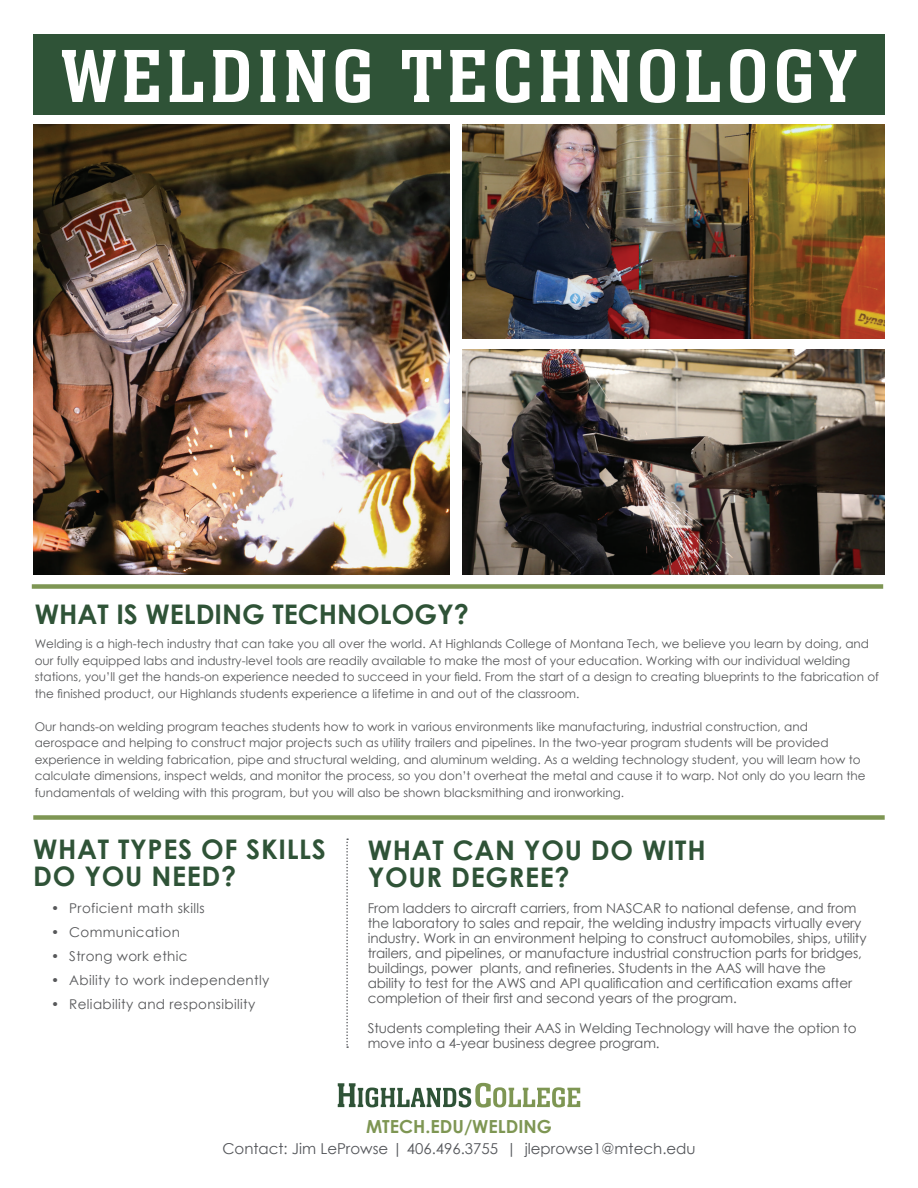
<style>
.page{position:relative;width:918px;height:1188px;background:#fff}
.page>*{position:absolute;margin:0;border:0;box-sizing:border-box;transform-origin:0 0}
.t1{font:700 27px/27px "Century Gothic";letter-spacing:.025em;color:#2f5337}
.t2{font:700 27px "Century Gothic";color:#2f5337}
.t3{font:700 18px "Century Gothic";color:#7e9653}
.t4{font:15px "Century Gothic";color:#54565a}
.t5{font:13.5px/15px "Century Gothic";letter-spacing:-.01em;color:#57585a}
.t6{font:13.5px "Century Gothic";letter-spacing:.025em;color:#57585a}
.t7{font:12px/16.5px "Century Gothic";color:#57585a}
</style>
<div class="page">
<div style="left:33px;top:35px;width:852px;height:80px;background:#2f5337"></div>
<img style="left:33px;top:124px;width:417px;height:450px">
<div style="left:33px;top:815px;width:852px;height:5px;background:#7e9653"></div>
<img style="left:463px;top:124px;width:422px;height:214px">
<img style="left:463px;top:349px;width:422px;height:225px">
<svg style="left:346px;top:838px;width:2px;height:210px"></svg>
<div style="left:32px;top:584px;width:851px;height:5px;background:#7e9653"></div>
<svg style="left:338px;top:1083px;width:242px;height:25px"></svg>
<svg style="left:62px;top:49px;width:794px;height:54px"></svg>
<h1 class="t2" style="left:35px;top:597px;width:436px">WHAT IS WELDING TECHNOLOGY?</h1>
<p class="t7" style="left:35px;top:635px;width:846px">Welding is a high-tech industry that can take you all over the world. At Highlands College of Montana Tech, we believe you learn by doing, and our fully equipped labs and industry-level tools are readily available to make the most of your education. Working with our individual welding stations, you’ll get the hands-on experience needed to succeed in your field. From the start of a design to creating blueprints to the fabrication of the finished product, our Highlands students experience a lifetime in and out of the classroom.</p>
<p class="t7" style="left:35px;top:718px;width:832px">Our hands-on welding program teaches students how to work in various environments like manufacturing, industrial construction, and aerospace and helping to construct major projects such as utility trailers and pipelines. In the two-year program students will be provided experience in welding fabrication, pipe and structural welding, and aluminum welding. As a welding technology student, you will learn how to calculate dimensions, inspect welds, and monitor the process, so you don’t overheat the metal and cause it to warp. Not only do you learn the fundamentals of welding with this program, but you will also be shown blacksmithing and ironworking.</p>
<h1 class="t1" style="left:33px;top:835px;width:294px">WHAT TYPES OF SKILLS<br>DO YOU NEED?</h1>
<p class="t6" style="left:51px;top:898px;width:155px">• Proficient math skills</p>
<p class="t6" style="left:51px;top:922px;width:130px">• Communication</p>
<p class="t6" style="left:51px;top:946px;width:138px">• Strong work ethic</p>
<p class="t6" style="left:51px;top:970px;width:220px">• Ability to work independently</p>
<p class="t6" style="left:51px;top:994px;width:206px">• Reliability and responsibility</p>
<h1 class="t1" style="left:368px;top:836px;width:339px">WHAT CAN YOU DO WITH<br>YOUR DEGREE?</h1>
<p class="t5" style="left:368px;top:900px;width:500px">From ladders to aircraft carriers, from NASCAR to national defense, and from the laboratory to sales and repair, the welding industry impacts virtually every industry. Work in an environment helping to construct automobiles, ships, utility trailers, and pipelines, or manufacture industrial construction parts for bridges, buildings, power plants, and refineries. Students in the AAS will have the ability to test for the AWS and API qualification and certification exams after completion of their first and second years of the program.</p>
<p class="t5" style="left:368px;top:1020px;width:490px">Students completing their AAS in Welding Technology will have the option to move into a 4-year business degree program.</p>
<h2 class="t3" style="left:366px;top:1116px;width:187px">MTECH.EDU/WELDING</h2>
<p class="t4" style="left:222px;top:1139px;width:475px">Contact: Jim LeProwse | 406.496.3755 | jleprowse1@mtech.edu</p>
</div>
